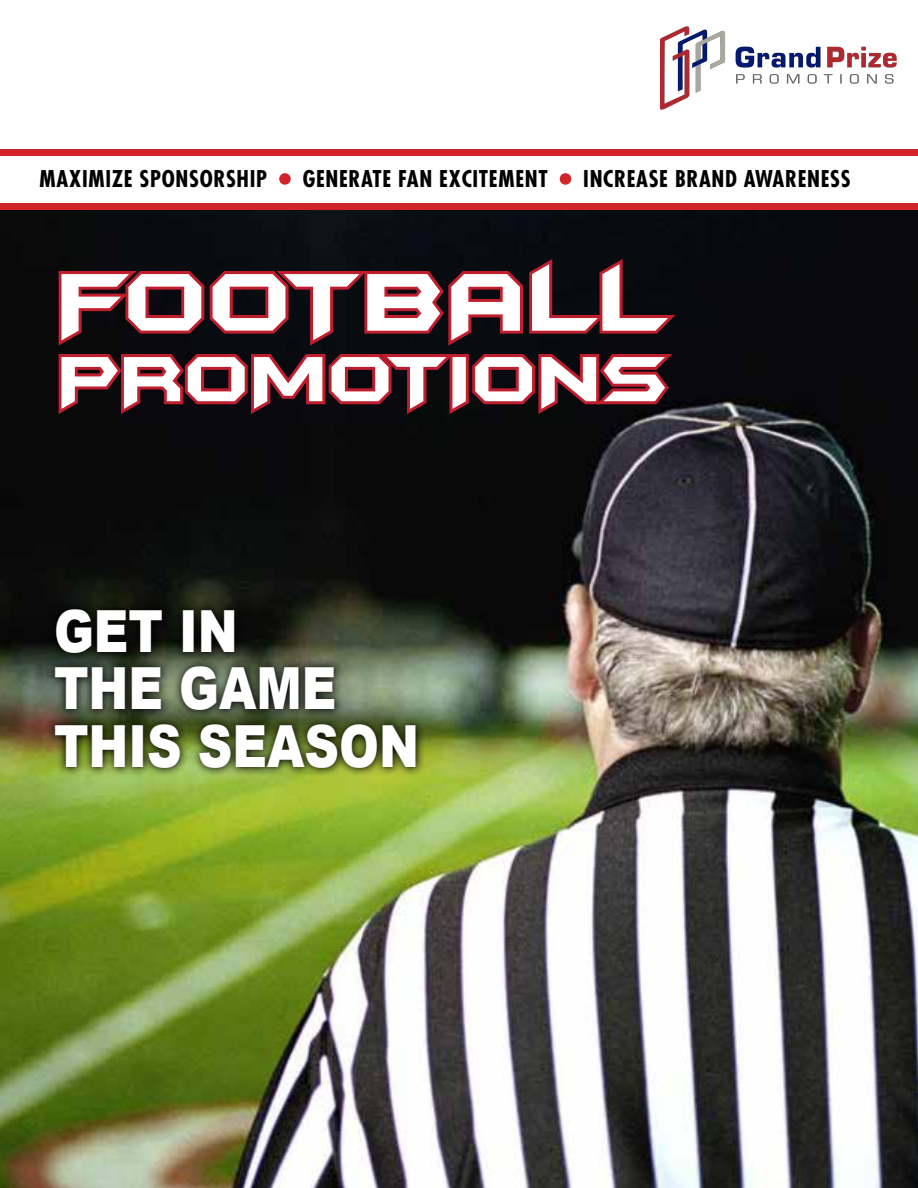
<style>
.page{position:relative;width:918px;height:1188px;background:#fff}
.page>*{position:absolute;margin:0;border:0;box-sizing:border-box;transform-origin:0 0}
.t1{font:96px "Batman Forever Alternate";letter-spacing:.025em;color:#fff}
.t2{font:75px "Batman Forever Alternate";letter-spacing:.025em;color:#fff}
.t3{font:900 58.05px/57.6px "Arial";color:#fff;scale:.83 1}
.t4{font:700 condensed 22.5px "Futura Std";letter-spacing:.03em;color:#000}
.s1{color:#d2232a}
</style>
<div class="page">
<img style="left:0;top:210px;width:918px;height:978px">
<svg style="left:279px;top:173px;width:12px;height:12px"></svg>
<svg style="left:559px;top:173px;width:13px;height:12px"></svg>
<div style="left:0;top:149px;width:918px;height:6px;background:#d2232a"></div>
<div style="left:0;top:203px;width:918px;height:7px;background:#d2232a"></div>
<svg style="left:56px;top:254px;width:627px;height:165px"></svg>
<svg style="left:45px;top:600px;width:381px;height:177px"></svg>
<img style="left:660px;top:26px;width:237px;height:84px">
<p class="t4" style="left:40px;top:165px;width:813px">MAXIMIZE SPONSORSHIP <span class="s1">•</span> GENERATE FAN EXCITEMENT <span class="s1">•</span> INCREASE BRAND AWARENESS</p>
<h1 class="t1" style="left:62px;top:254px;width:610px">FOOTBALL</h1>
<h2 class="t2" style="left:62px;top:342px;width:611px">PROMOTIONS</h2>
<h3 class="t3" style="left:54px;top:603px;width:442px">GET IN<br>THE GAME<br>THIS SEASON</h3>
</div>
